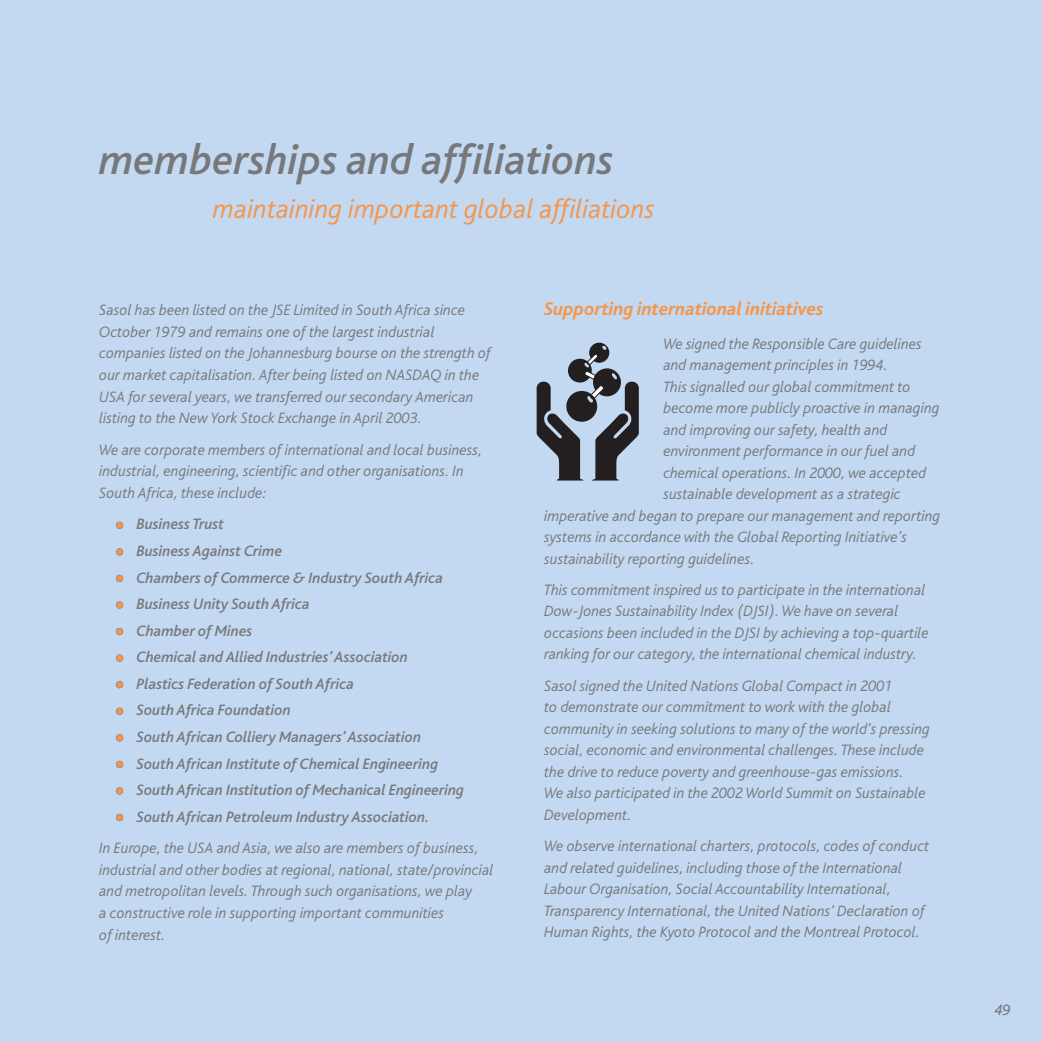
<style>
.page{position:relative;width:1042px;height:1042px;background:#c2d9f1}
.page>*{position:absolute;margin:0;border:0;box-sizing:border-box;transform-origin:0 0}
.t1{font:italic 500 43.75px "Bliss";color:#77787b}
.t2{font:italic 300 28px "Bliss";color:#f79448}
.t3{font:italic 700 19.25px "Bliss";color:#f79448}
.t4{font:italic 300 15.75px/21.5px "Bliss";color:#77787b}
.t5{font:italic 500 15.75px/26.6px "Bliss";color:#77787b}
.t6{font:italic 15.75px "Bliss";color:#77787b}
</style>
<div class="page">
<div style="left:116px;top:814px;width:7px;height:7px;background:#f79448;border-radius:50%"></div>
<div style="left:116px;top:814px;width:7px;height:7px;border:1px solid #77787b;border-radius:50%"></div>
<div style="left:116px;top:787px;width:7px;height:7px;background:#f79448;border-radius:50%"></div>
<div style="left:116px;top:787px;width:7px;height:7px;border:1px solid #77787b;border-radius:50%"></div>
<div style="left:116px;top:761px;width:7px;height:7px;background:#f79448;border-radius:50%"></div>
<div style="left:116px;top:760px;width:7px;height:8px;border:1px solid #77787b;border-radius:50%"></div>
<div style="left:116px;top:734px;width:7px;height:7px;background:#f79448;border-radius:50%"></div>
<div style="left:116px;top:734px;width:7px;height:7px;border:1px solid #77787b;border-radius:50%"></div>
<div style="left:116px;top:708px;width:7px;height:7px;background:#f79448;border-radius:50%"></div>
<div style="left:116px;top:707px;width:7px;height:8px;border:1px solid #77787b;border-radius:50%"></div>
<div style="left:116px;top:681px;width:7px;height:7px;background:#f79448;border-radius:50%"></div>
<div style="left:116px;top:681px;width:7px;height:7px;border:1px solid #77787b;border-radius:50%"></div>
<div style="left:116px;top:654px;width:7px;height:7px;background:#f79448;border-radius:50%"></div>
<div style="left:116px;top:654px;width:7px;height:8px;border:1px solid #77787b;border-radius:50%"></div>
<div style="left:116px;top:628px;width:7px;height:7px;background:#f79448;border-radius:50%"></div>
<div style="left:116px;top:628px;width:7px;height:7px;border:1px solid #77787b;border-radius:50%"></div>
<div style="left:116px;top:601px;width:7px;height:7px;background:#f79448;border-radius:50%"></div>
<div style="left:116px;top:601px;width:7px;height:8px;border:1px solid #77787b;border-radius:50%"></div>
<div style="left:116px;top:575px;width:7px;height:7px;background:#f79448;border-radius:50%"></div>
<div style="left:116px;top:575px;width:7px;height:7px;border:1px solid #77787b;border-radius:50%"></div>
<div style="left:116px;top:548px;width:7px;height:7px;background:#f79448;border-radius:50%"></div>
<div style="left:116px;top:548px;width:7px;height:7px;border:1px solid #77787b;border-radius:50%"></div>
<div style="left:116px;top:522px;width:7px;height:7px;background:#f79448;border-radius:50%"></div>
<div style="left:116px;top:521px;width:7px;height:8px;border:1px solid #77787b;border-radius:50%"></div>
<svg style="left:536px;top:343px;width:103px;height:137px"></svg>
<h1 class="t1" style="left:99px;top:144px;width:516px">memberships and affiliations</h1>
<h2 class="t2" style="left:213px;top:198px;width:443px">maintaining important global affiliations</h2>
<p class="t4" style="left:99px;top:301px;width:393px">Sasol has been listed on the JSE Limited in South Africa since October 1979 and remains one of the largest industrial companies listed on the Johannesburg bourse on the strength of our market capitalisation. After being listed on NASDAQ in the USA for several years, we transferred our secondary American listing to the New York Stock Exchange in April 2003.</p>
<p class="t4" style="left:99px;top:440px;width:385px">We are corporate members of international and local business, industrial, engineering, scientific and other organisations. In<br>South Africa, these include:</p>
<p class="t5" style="left:136px;top:512px;width:329px">Business Trust<br>Business Against Crime<br>Chambers of Commerce &amp; Industry South Africa Business Unity South Africa<br>Chamber of Mines<br>Chemical and Allied Industries’ Association<br>Plastics Federation of South Africa<br>South Africa Foundation<br>South African Colliery Managers’ Association<br>South African Institute of Chemical Engineering South African Institution of Mechanical Engineering South African Petroleum Industry Association.</p>
<p class="t4" style="left:99px;top:839px;width:396px">In Europe, the USA and Asia, we also are members of business, industrial and other bodies at regional, national, state/provincial and metropolitan levels. Through such organisations, we play<br>a constructive role in supporting important communities<br>of interest.</p>
<p class="t3" style="left:544px;top:301px;width:281px">Supporting international initiatives</p>
<p class="t4" style="left:663px;top:334px;width:260px">We signed the Responsible Care guidelines</p>
<p class="t4" style="left:663px;top:356px;width:226px">and management principles in 1994.</p>
<p class="t4" style="left:663px;top:377px;width:249px">This signalled our global commitment to</p>
<p class="t4" style="left:663px;top:399px;width:278px">become more publicly proactive in managing</p>
<p class="t4" style="left:663px;top:420px;width:225px">and improving our safety, health and</p>
<p class="t4" style="left:663px;top:442px;width:253px">environment performance in our fuel and</p>
<p class="t4" style="left:663px;top:463px;width:264px">chemical operations. In 2000, we accepted</p>
<p class="t4" style="left:663px;top:485px;width:239px">sustainable development as a strategic</p>
<p class="t4" style="left:544px;top:506px;width:397px">imperative and began to prepare our management and reporting</p>
<p class="t4" style="left:544px;top:528px;width:364px">systems in accordance with the Global Reporting Initiative’s</p>
<p class="t4" style="left:544px;top:549px;width:212px">sustainability reporting guidelines.</p>
<p class="t4" style="left:544px;top:580px;width:386px">This commitment inspired us to participate in the international Dow-Jones Sustainability Index (DJSI). We have on several occasions been included in the DJSI by achieving a top-quartile ranking for our category, the international chemical industry.</p>
<p class="t4" style="left:544px;top:676px;width:387px">Sasol signed the United Nations Global Compact in 2001<br>to demonstrate our commitment to work with the global community in seeking solutions to many of the world’s pressing social, economic and environmental challenges. These include the drive to reduce poverty and greenhouse-gas emissions.<br>We also participated in the 2002 World Summit on Sustainable Development.</p>
<p class="t4" style="left:544px;top:837px;width:386px">We observe international charters, protocols, codes of conduct and related guidelines, including those of the International Labour Organisation, Social Accountability International, Transparency International, the United Nations’ Declaration of Human Rights, the Kyoto Protocol and the Montreal Protocol.</p>
<p class="t6" style="left:994px;top:1004px;width:18px">49</p>
</div>
